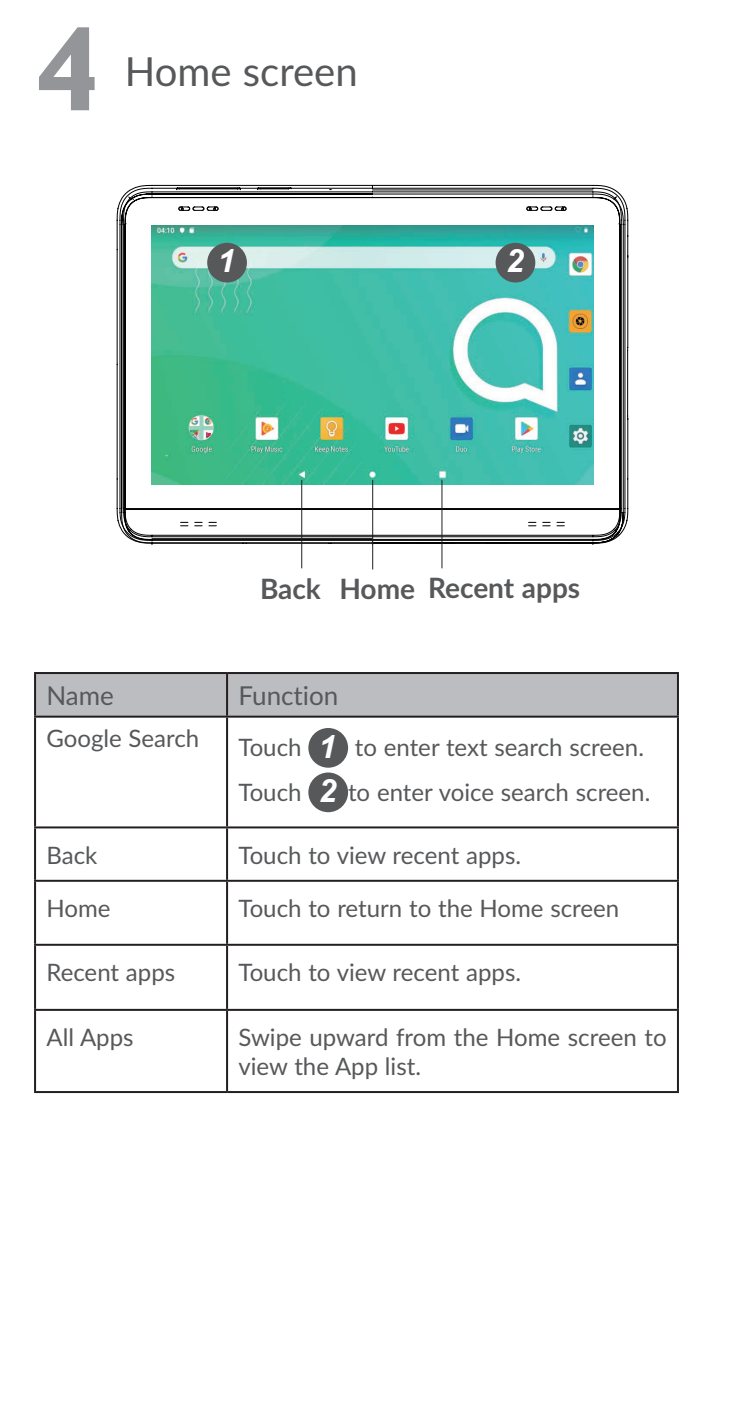
<style>
.page{position:relative;width:738px;height:1418px;background:#fff}
.page>*{position:absolute;margin:0;border:0;box-sizing:border-box;transform-origin:0 0}
.t1{font:700 120px "Gill Sans Std";color:#939598}
.t2{font:40px "Lato";color:#57585a}
.t3{font:italic 700 32px "Arial";color:#fff}
.t4{font:700 28px "Lato";color:#57585a}
.t5{font:26px "Lato";color:#57585a}
.t6{font:24px/44.4px "Lato";color:#57585a}
.s1{font-family:"Arial";font-weight:700;font-style:italic;font-size:32px;color:#fff}
</style>
<div class="page">
<svg style="left:119px;top:187px;width:509px;height:369px"></svg>
<hr style="left:96px;top:179px;width:1px;height:377px;background:#030303">
<hr style="left:737px;top:179px;width:1px;height:377px;background:#030303">
<hr style="left:96px;top:1417px;width:545px;height:1px;background:#030303">
<hr style="left:96px;top:179px;width:545px;height:1px;background:#030303">
<img style="left:151px;top:225px;width:442px;height:260px">
<div style="left:207px;top:243px;width:40px;height:39px;background:#57585a;border-radius:50%"></div>
<div style="left:495px;top:243px;width:40px;height:39px;background:#57585a;border-radius:50%"></div>
<hr style="left:301px;top:480px;width:1px;height:88px;background:#231f20">
<hr style="left:372px;top:480px;width:1px;height:89px;background:#231f20">
<hr style="left:441px;top:480px;width:1px;height:88px;background:#231f20">
<div style="left:36px;top:674px;width:640px;height:41px;background:#bcbdc0"></div>
<hr style="left:34px;top:672px;width:193px;height:2px;background:#231f20">
<hr style="left:34px;top:674px;width:2px;height:41px;background:#231f20">
<hr style="left:227px;top:672px;width:451px;height:2px;background:#231f20">
<hr style="left:226px;top:674px;width:2px;height:41px;background:#231f20">
<hr style="left:676px;top:674px;width:2px;height:41px;background:#231f20">
<hr style="left:34px;top:715px;width:193px;height:2px;background:#231f20">
<hr style="left:34px;top:717px;width:2px;height:109px;background:#231f20">
<hr style="left:227px;top:715px;width:451px;height:2px;background:#231f20">
<hr style="left:226px;top:717px;width:2px;height:109px;background:#231f20">
<hr style="left:676px;top:717px;width:2px;height:109px;background:#231f20">
<hr style="left:34px;top:826px;width:193px;height:2px;background:#231f20">
<hr style="left:34px;top:828px;width:2px;height:51px;background:#231f20">
<hr style="left:227px;top:826px;width:451px;height:2px;background:#231f20">
<hr style="left:226px;top:828px;width:2px;height:51px;background:#231f20">
<hr style="left:676px;top:828px;width:2px;height:51px;background:#231f20">
<hr style="left:34px;top:879px;width:193px;height:2px;background:#231f20">
<hr style="left:34px;top:881px;width:2px;height:62px;background:#231f20">
<hr style="left:227px;top:879px;width:451px;height:2px;background:#231f20">
<hr style="left:226px;top:881px;width:2px;height:62px;background:#231f20">
<hr style="left:676px;top:881px;width:2px;height:62px;background:#231f20">
<hr style="left:34px;top:943px;width:193px;height:2px;background:#231f20">
<hr style="left:34px;top:945px;width:2px;height:63px;background:#231f20">
<hr style="left:227px;top:943px;width:451px;height:2px;background:#231f20">
<hr style="left:226px;top:945px;width:2px;height:63px;background:#231f20">
<hr style="left:676px;top:945px;width:2px;height:63px;background:#231f20">
<hr style="left:34px;top:1008px;width:193px;height:2px;background:#231f20">
<hr style="left:34px;top:1010px;width:2px;height:81px;background:#231f20">
<hr style="left:227px;top:1008px;width:451px;height:2px;background:#231f20">
<hr style="left:226px;top:1010px;width:2px;height:81px;background:#231f20">
<hr style="left:676px;top:1010px;width:2px;height:81px;background:#231f20">
<hr style="left:34px;top:1091px;width:193px;height:2px;background:#231f20">
<hr style="left:227px;top:1091px;width:451px;height:2px;background:#231f20">
<div style="left:308px;top:728px;width:40px;height:39px;background:#57585a;border-radius:50%"></div>
<div style="left:308px;top:772px;width:40px;height:40px;background:#57585a;border-radius:50%"></div>
<h1 class="t1" style="left:34px;top:-1px;width:68px">4</h1>
<h2 class="t2" style="left:125px;top:43px;width:234px">Home screen</h2>
<h3 class="t3" style="left:217px;top:240px;width:19px">1</h3>
<h3 class="t3" style="left:505px;top:240px;width:19px">2</h3>
<p class="t4" style="left:260px;top:567px;width:321px">Back Home Recent apps</p>
<p class="t5" style="left:46px;top:677px;width:69px">Name</p>
<p class="t5" style="left:238px;top:677px;width:101px">Function</p>
<p class="t6" style="left:46px;top:715px;width:154px">Google Search</p>
<p class="t6" style="left:238px;top:724px;width:413px">Touch <span class="s1">1</span> to enter text search screen.<br>Touch <span class="s1">2</span> to enter voice search screen.</p>
<p class="t6" style="left:46px;top:831px;width:52px">Back</p>
<p class="t6" style="left:238px;top:831px;width:284px">Touch to view recent apps.</p>
<p class="t6" style="left:46px;top:885px;width:65px">Home</p>
<p class="t6" style="left:238px;top:885px;width:382px">Touch to return to the Home screen</p>
<p class="t6" style="left:46px;top:949px;width:130px">Recent apps</p>
<p class="t6" style="left:238px;top:949px;width:284px">Touch to view recent apps.</p>
<p class="t6" style="left:46px;top:1014px;width:89px">All Apps</p>
<p class="t6" style="left:238px;top:1022px;width:429px;line-height:28.8px">Swipe upward from the Home screen to view the App list.</p>
</div>
